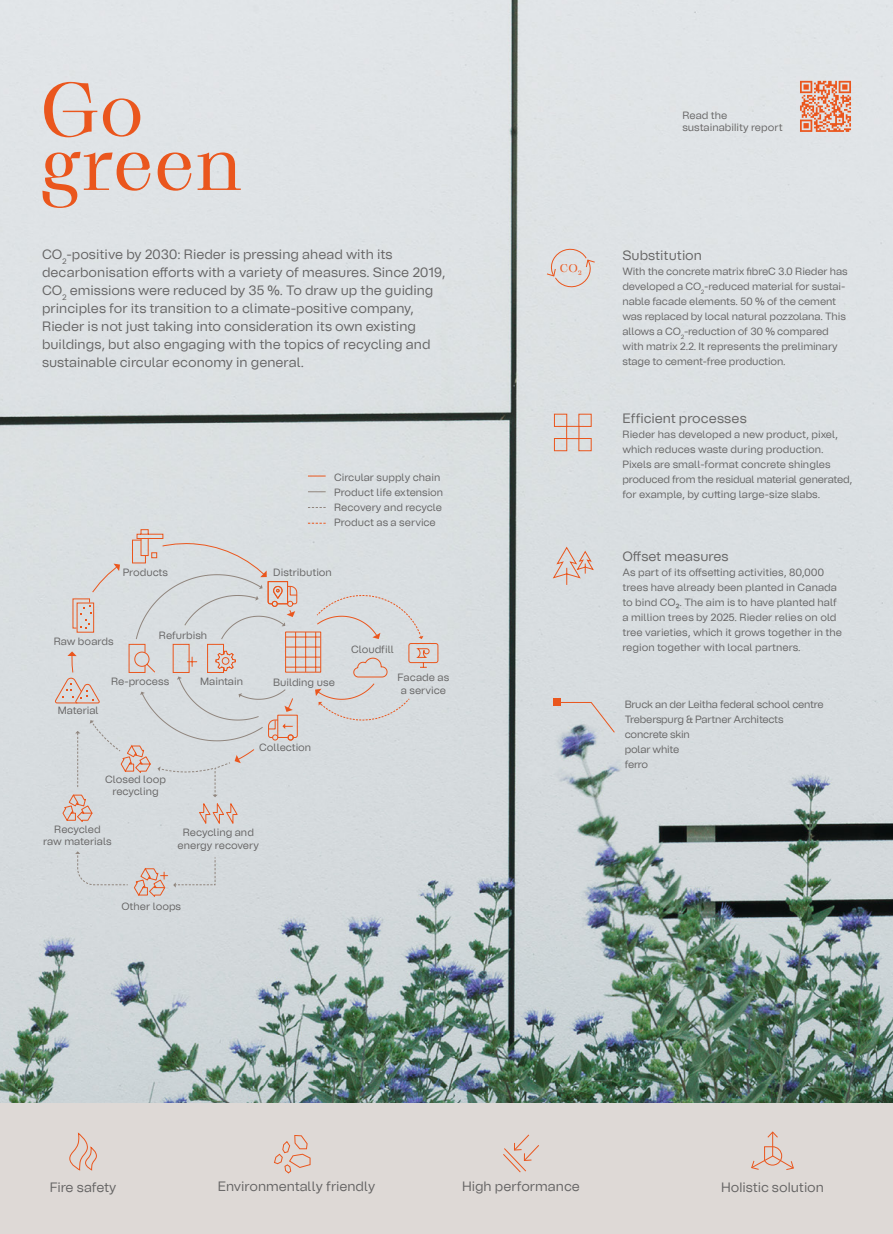
<style>
.page{position:relative;width:893px;height:1234px;background:#fff}
.page>*{position:absolute;margin:0;border:0;box-sizing:border-box;transform-origin:0 0}
.t1{font:72px/54px "PP Grafier Regular Display";color:#ea561d}
.t2{font:13.5px/18px "Tomato Grotesk";color:#646363}
.t3{font:13.5px "Tomato Grotesk";letter-spacing:-.02em;color:#646363}
.t4{font:10.65px "PP Grafier Regular Display";color:#ea561d}
.t5{font:10.5px/15px "Tomato Grotesk";letter-spacing:-.01em;color:#646363}
</style>
<div class="page">
<div style="left:0;top:0;width:893px;height:1233px;background:#ded9d6"></div>
<img style="left:0;top:0;width:893px;height:1101px">
<div style="left:75px;top:851px;width:53px;height:34px;background:#d5dadd"></div>
<svg style="left:308px;top:522px;width:18px;height:1px"></svg>
<svg style="left:308px;top:475px;width:18px;height:1px"></svg>
<svg style="left:308px;top:491px;width:18px;height:1px"></svg>
<svg style="left:308px;top:507px;width:18px;height:1px"></svg>
<svg style="left:134px;top:856px;width:82px;height:41px"></svg>
<div style="left:55px;top:529px;width:384px;height:296px;background:#d8dddf"></div>
<div style="left:554px;top:414px;width:13px;height:12px;border:1px solid #ea561d"></div>
<div style="left:554px;top:438px;width:13px;height:13px;border:1px solid #ea561d"></div>
<div style="left:578px;top:414px;width:14px;height:12px;border:1px solid #ea561d"></div>
<div style="left:578px;top:438px;width:14px;height:13px;border:1px solid #ea561d"></div>
<div style="left:566px;top:426px;width:13px;height:13px;border:1px solid #ea561d"></div>
<svg style="left:552px;top:546px;width:42px;height:39px"></svg>
<svg style="left:546px;top:247px;width:50px;height:42px"></svg>
<svg style="left:558px;top:701px;width:57px;height:32px"></svg>
<div style="left:553px;top:698px;width:8px;height:8px;background:#ea561d"></div>
<svg style="left:274px;top:1135px;width:37px;height:38px"></svg>
<svg style="left:70px;top:1132px;width:27px;height:38px"></svg>
<svg style="left:503px;top:1134px;width:36px;height:38px"></svg>
<svg style="left:751px;top:1131px;width:43px;height:39px"></svg>
<svg style="left:800px;top:81px;width:51px;height:51px;background:#e49b80"></svg>
<p class="t1" style="left:40px;top:83px;width:204px">Go green</p>
<p class="t2" style="left:42px;top:245px;width:405px">CO<sub>2</sub>-positive by 2030: Rieder is pressing ahead with its decarbonisation efforts with a variety of measures. Since 2019, CO<sub>2</sub> emissions were reduced by 35 %. To draw up the guiding principles for its transition to a climate-positive company, Rieder is not just taking into consideration its own existing buildings, but also engaging with the topics of recycling and sustainable circular economy in general.</p>
<p class="t5" style="left:123px;top:564px;width:47px">Products</p>
<p class="t5" style="left:334px;top:469px;width:111px">Circular supply chain<br>Product life extension<br>Recovery and recycle<br>Product as a service</p>
<p class="t5" style="left:273px;top:564px;width:60px">Distribution</p>
<p class="t5" style="left:159px;top:627px;width:50px">Refurbish</p>
<p class="t5" style="left:200px;top:673px;width:44px">Maintain</p>
<p class="t5" style="left:273px;top:674px;width:63px">Building use</p>
<p class="t5" style="left:54px;top:633px;width:61px">Raw boards</p>
<p class="t5" style="left:111px;top:673px;width:60px">Re-process</p>
<p class="t5" style="left:58px;top:702px;width:43px">Material</p>
<p class="t5" style="left:105px;top:772px;width:62px;line-height:12.6px;text-align:center">Closed loop recycling</p>
<p class="t5" style="left:43px;top:822px;width:70px;line-height:12.6px;text-align:center">Recycled<br>raw materials</p>
<p class="t5" style="left:259px;top:739px;width:54px">Collection</p>
<p class="t5" style="left:178px;top:825px;width:83px;line-height:12.6px;text-align:center">Recycling and energy recovery</p>
<p class="t5" style="left:351px;top:641px;width:44px">Cloudfill</p>
<p class="t5" style="left:398px;top:671px;width:53px;line-height:12.6px;text-align:center">Facade as a service</p>
<p class="t5" style="left:121px;top:897px;width:61px">Other loops</p>
<p class="t5" style="left:682px;top:108px;width:102px;line-height:12.6px">Read the sustainability report</p>
<p class="t4" style="left:560px;top:261px;width:23px">CO<sub>2</sub></p>
<p class="t2" style="left:622px;top:246px;width:81px">Substitution</p>
<p class="t5" style="left:622px;top:264px;width:227px">With the concrete matrix fibreC 3.0 Rieder has developed a CO<sub>2</sub>-reduced material for sustai&shy;nable facade elements. 50 % of the cement was replaced by local natural pozzolana. This allows a CO<sub>2</sub>-reduction of 30 % compared with matrix 2.2. It represents the preliminary stage to cement-free production.</p>
<p class="t2" style="left:622px;top:409px;width:126px">Efficient processes</p>
<p class="t5" style="left:622px;top:427px;width:231px">Rieder has developed a new product, pixel, which reduces waste during production.<br>Pixels are small-format concrete shingles produced from the residual material generated, for example, by cutting large-size slabs.</p>
<p class="t2" style="left:622px;top:546px;width:108px">Offset measures</p>
<p class="t5" style="left:622px;top:564px;width:221px">As part of its offsetting activities, 80,000 trees have already been planted in Canada to bind CO₂. The aim is to have planted half a million trees by 2025. Rieder relies on old tree varieties, which it grows together in the region together with local partners.</p>
<p class="t5" style="left:625px;top:696px;width:201px">Bruck an der Leitha federal school centre<br>Treberspurg &amp; Partner Architects concrete skin<br>polar white<br>ferro</p>
<p class="t3" style="left:50px;top:1177px;width:68px">Fire safety</p>
<p class="t2" style="left:218px;top:1176px;width:159px">Environmentally friendly</p>
<p class="t2" style="left:462px;top:1176px;width:119px">High performance</p>
<p class="t2" style="left:721px;top:1177px;width:104px">Holistic solution</p>
</div>
